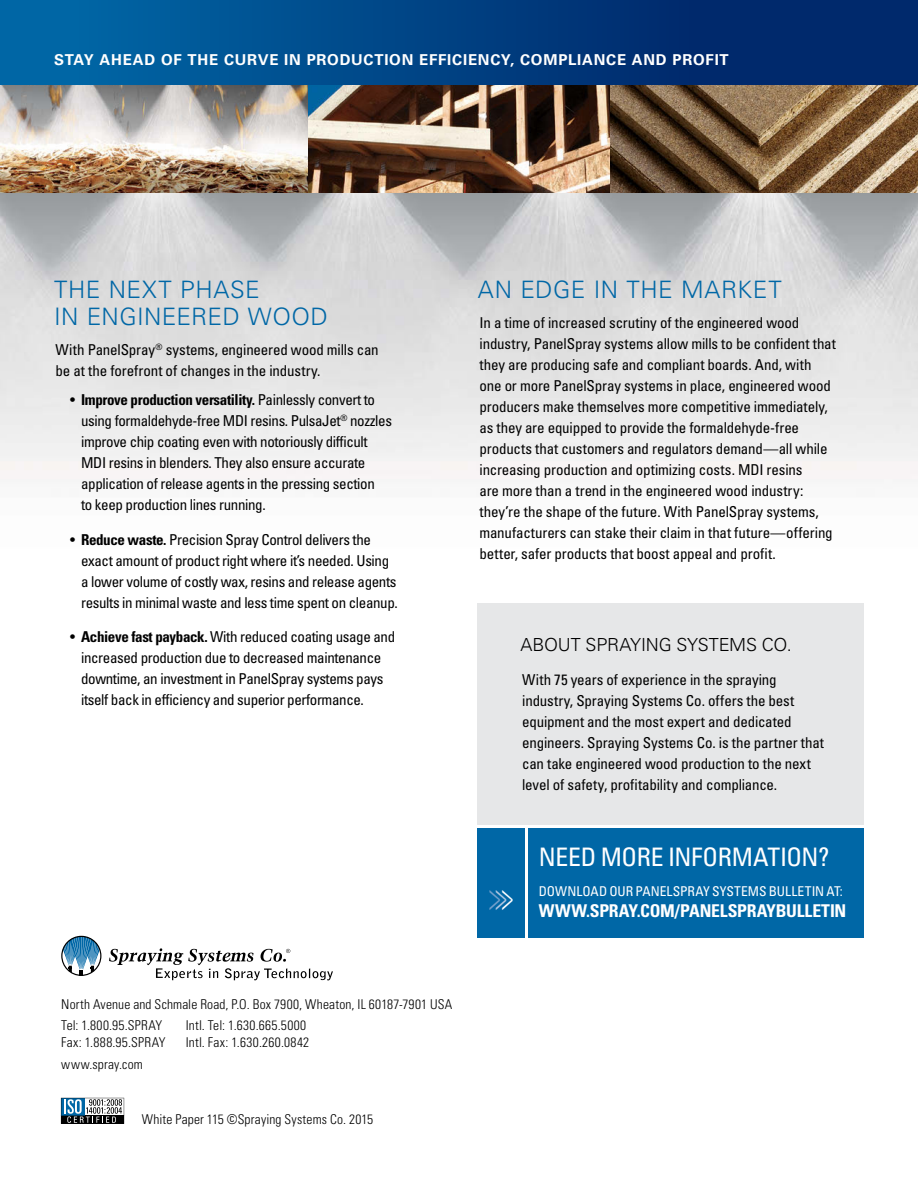
<style>
.page{position:relative;width:918px;height:1188px;background:#fff}
.page>*{position:absolute;margin:0;border:0;box-sizing:border-box;transform-origin:0 0}
.t1{font:300 condensed 39.3px "Univers LT Std";color:#729fcb;scale:.65 1}
.t2{font:condensed 25.5px "Univers LT Std";letter-spacing:-.015em;color:#fff}
.Body_Subhead{font:300 24px/27px "Univers LT Std";letter-spacing:.02em;color:#0067a6}
.Sidebar_Head{font:300 18px "Univers LT Std";letter-spacing:-.01em;color:#000}
.t3{font:700 condensed 17.7px "Univers LT Std";letter-spacing:-.01em;color:#fff}
.Body{font:condensed 15px/21px "Univers LT Std";letter-spacing:-.01em;color:#000}
.Bullets{font:condensed 15px/21px "Univers LT Std";letter-spacing:-.025em;color:#000}
.t4{font:700 15px "Univers LT Std";letter-spacing:.05em;color:#fff}
.t5{font:300 condensed 13.5px/21.9px "Univers LT Std";letter-spacing:.015em;color:#000}
.t6{font:condensed 13.5px "Univers LT Std";color:#fff}
.s1{font-weight:700}
.s2{color:#b1c7e1}
.s3{color:#fff}
</style>
<div class="page">
<img style="left:0;top:193px;width:918px;height:411px">
<img style="left:0;top:85px;width:610px;height:108px">
<img style="left:610px;top:85px;width:308px;height:108px">
<div style="left:477px;top:604px;width:387px;height:221px;background:#e6e7e8"></div>
<div style="left:477px;top:828px;width:48px;height:109px;background:#0067a6"></div>
<div style="left:528px;top:828px;width:336px;height:109px;background:#0067a6"></div>
<svg style="left:61px;top:936px;width:40px;height:40px"></svg>
<svg style="left:109px;top:948px;width:224px;height:32px"></svg>
<svg style="left:61px;top:1098px;width:63px;height:26px"></svg>
<div style="left:0;top:0;width:918px;height:85px;background:linear-gradient(to right,#0068a7,#001d61)"></div>
<p class="t4" style="left:54px;top:51px;width:676px">STAY AHEAD OF THE CURVE IN PRODUCTION EFFICIENCY, COMPLIANCE AND PROFIT</p>
<p class="Body_Subhead" style="left:54px;top:276px;width:275px">THE NEXT PHASE<br>IN ENGINEERED WOOD</p>
<p class="Body" style="left:56px;top:339px;width:325px">With PanelSpray<sup>®</sup> systems, engineered wood mills can be at the forefront of changes in the industry.</p>
<p class="Bullets" style="left:81px;top:389px;width:312px;text-indent:-11px">• <span class="s1">Improve production versatility.</span> Painlessly convert to using formaldehyde-free MDI resins. PulsaJet<sup>®</sup> nozzles improve chip coating even with notoriously difficult MDI resins in blenders. They also ensure accurate application of release agents in the pressing section<br>to keep production lines running.</p>
<p class="Bullets" style="left:81px;top:529px;width:318px;text-indent:-11px">• <span class="s1">Reduce waste.</span> Precision Spray Control delivers the exact amount of product right where it’s needed. Using a lower volume of costly wax, resins and release agents results in minimal waste and less time spent on cleanup.</p>
<p class="Bullets" style="left:81px;top:626px;width:316px;text-indent:-11px">• <span class="s1">Achieve fast payback.</span> With reduced coating usage and increased production due to decreased maintenance downtime, an investment in PanelSpray systems pays itself back in efficiency and superior performance.</p>
<p class="Body_Subhead" style="left:478px;top:276px;width:305px">AN EDGE IN THE MARKET</p>
<p class="Body" style="left:480px;top:312px;width:358px">In a time of increased scrutiny of the engineered wood industry, PanelSpray systems allow mills to be confident that they are producing safe and compliant boards. And, with one or more PanelSpray systems in place, engineered wood producers make themselves more competitive immediately, as they are equipped to provide the formaldehyde-free products that customers and regulators demand—all while increasing production and optimizing costs. MDI resins<br>are more than a trend in the engineered wood industry: they’re the shape of the future. With PanelSpray systems, manufacturers can stake their claim in that future—offering better, safer products that boost appeal and profit.</p>
<p class="Sidebar_Head" style="left:521px;top:633px;width:273px">ABOUT SPRAYING SYSTEMS CO.</p>
<p class="Body" style="left:522px;top:669px;width:303px">With 75 years of experience in the spraying industry, Spraying Systems Co. offers the best equipment and the most expert and dedicated engineers. Spraying Systems Co. is the partner that can take engineered wood production to the next level of safety, profitability and compliance.</p>
<p class="t1" style="left:489px;top:873px;width:38px">&gt;<span class="s2">&gt;</span><span class="s3">&gt;</span></p>
<p class="t2" style="left:539px;top:841px;width:292px">NEED MORE INFORMATION?</p>
<p class="t6" style="left:539px;top:883px;width:305px">DOWNLOAD OUR PANELSPRAY SYSTEMS BULLETIN AT:</p>
<p class="t3" style="left:539px;top:900px;width:309px">WWW.SPRAY.COM/PANELSPRAYBULLETIN</p>
<p class="t5" style="left:61px;top:993px;width:393px">North Avenue and Schmale Road, P.O. Box 7900, Wheaton, IL 60187-7901 USA<br>Tel: 1.800.95.SPRAY</p>
<p class="t5" style="left:186px;top:1015px;width:122px">Intl. Tel: 1.630.665.5000</p>
<p class="t5" style="left:61px;top:1031px;width:106px">Fax: 1.888.95.SPRAY</p>
<p class="t5" style="left:186px;top:1031px;width:125px">Intl. Fax: 1.630.260.0842</p>
<p class="t5" style="left:61px;top:1053px;width:83px">www.spray.com</p>
<p class="t5" style="left:142px;top:1108px;width:233px">White Paper 115 ©Spraying Systems Co. 2015</p>
</div>
